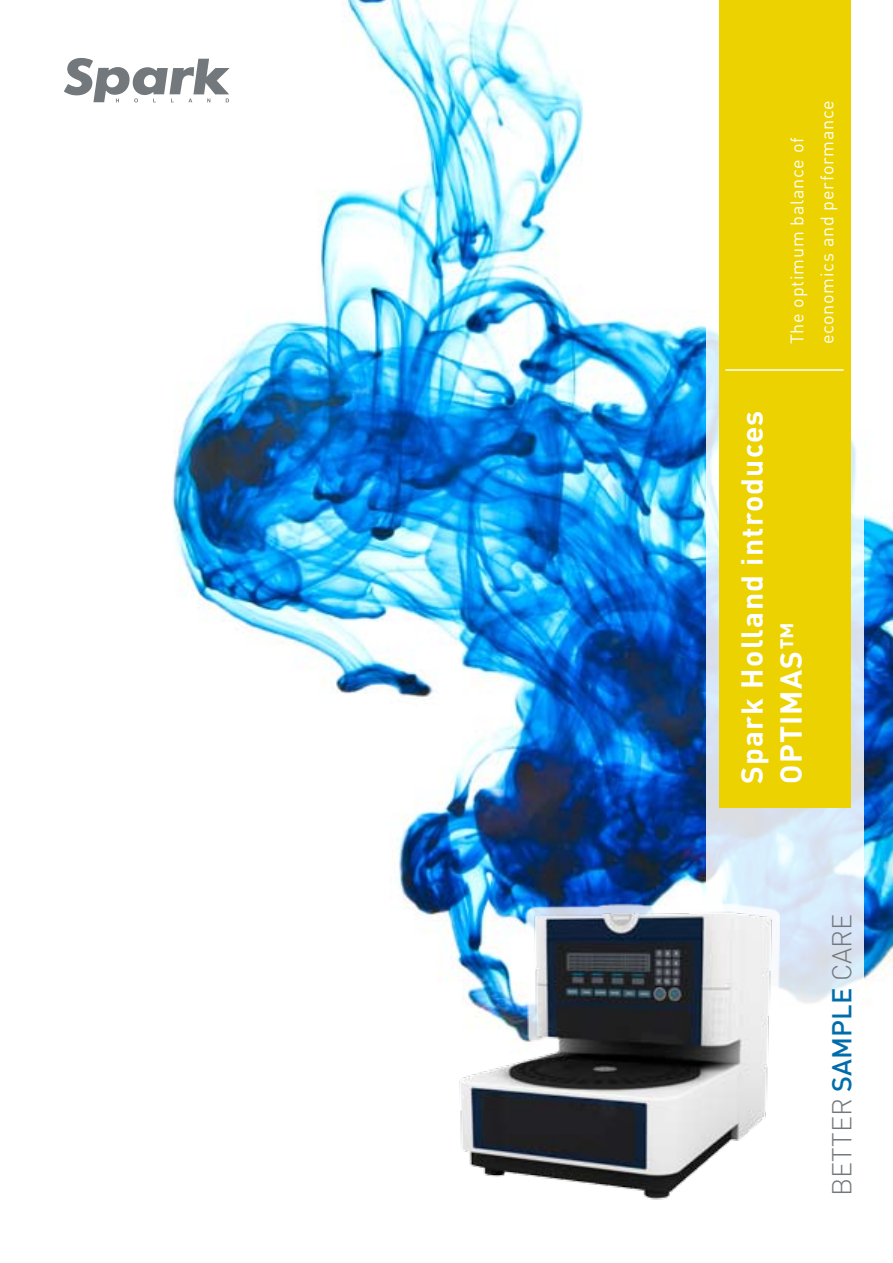
<style>
.page{position:relative;width:893px;height:1263px;background:#fff}
.page>*{position:absolute;margin:0;border:0;box-sizing:border-box;transform-origin:0 0}
.t1{font:700 30px/39px "DIN";letter-spacing:.04em;color:#fff}
.t2{font:300 27px "DIN";color:#72787c}
.t3{font:18px/30px "DIN";letter-spacing:.04em;color:#fff}
.s1{font-weight:500;color:#006dab}
</style>
<div class="page">
<img style="left:153px;top:0;width:740px;height:985px">
<svg style="left:64px;top:58px;width:166px;height:44px"></svg>
<svg style="left:706px;top:0;width:157px;height:1003px"></svg>
<div style="left:719px;top:0;width:131px;height:808px;background:#ecd200"></div>
<img style="left:439px;top:870px;width:374px;height:330px">
<hr style="left:725px;top:369px;width:119px;height:2px;background:#fff">
<p class="t3" style="left:782px;top:344px;width:245px;rotate:-90deg">The optimum balance of economics and performance</p>
<h1 class="t1" style="left:731px;top:784px;width:375px;rotate:-90deg">Spark Holland introduces<br>OPTIMAS™</h1>
<h2 class="t2" style="left:825px;top:1196px;width:283px;rotate:-90deg">BETTER <span class="s1">SAMPLE</span> CARE</h2>
</div>
